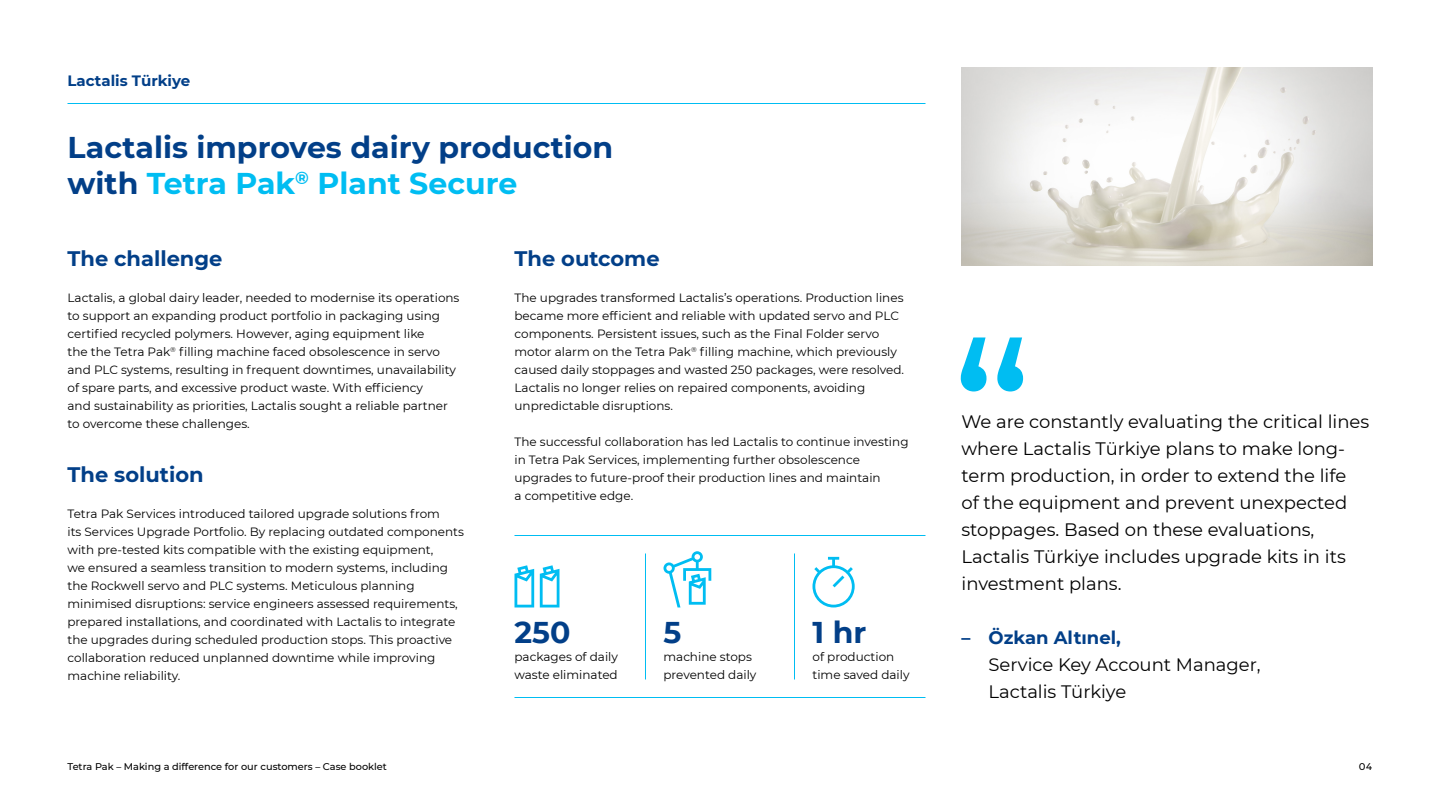
<style>
.page{position:relative;width:1440px;height:810px;background:#fff}
.page>*{position:absolute;margin:0;border:0;box-sizing:border-box;transform-origin:0 0}
.H3___40_48{font:700 30px/36px "Montserrat";color:#023f88}
.H5___28_42{font:700 21px "Montserrat";color:#023f88}
.Copy_1_-_24_36{font:18px/27px "Montserrat";color:#000}
.H6_-_20_24{font:700 15px "Montserrat";color:#023f88}
.Copy_3___16_24{font:12px/18px "Montserrat";color:#000}
.t1{font:500 9.75px "Montserrat";color:#000}
.s1{color:#00bdf2}
.s2{font-weight:700;color:#023f88}
</style>
<div class="page">
<hr style="left:68px;top:103px;width:858px;height:1px;background:#00bdf2">
<svg style="left:961px;top:337px;width:62px;height:54px"></svg>
<img style="left:962px;top:68px;width:410px;height:198px">
<hr style="left:514px;top:535px;width:411px;height:1px;background:#00bdf2">
<hr style="left:514px;top:697px;width:411px;height:1px;background:#00bdf2">
<hr style="left:794px;top:554px;width:1px;height:126px;background:#00bdf2">
<hr style="left:645px;top:554px;width:1px;height:126px;background:#00bdf2">
<svg style="left:514px;top:565px;width:20px;height:43px"></svg>
<svg style="left:540px;top:565px;width:20px;height:43px"></svg>
<svg style="left:813px;top:557px;width:42px;height:50px"></svg>
<svg style="left:663px;top:551px;width:48px;height:56px"></svg>
<p class="H6_-_20_24" style="left:68px;top:69px;width:124px">Lactalis Türkiye</p>
<p class="H3___40_48" style="left:68px;top:127px;width:547px">Lactalis improves dairy production with <span class="s1">Tetra Pak</span><sup>®</sup> <span class="s1">Plant Secure</span></p>
<p class="H5___28_42" style="left:68px;top:243px;width:157px">The challenge</p>
<p class="H5___28_42" style="left:514px;top:243px;width:147px">The outcome</p>
<p class="Copy_3___16_24" style="left:68px;top:288px;width:394px">Lactalis, a global dairy leader, needed to modernise its operations to support an expanding product portfolio in packaging using certified recycled polymers. However, aging equipment like<br>the the Tetra Pak<sup>®</sup> filling machine faced obsolescence in servo and PLC systems, resulting in frequent downtimes, unavailability of spare parts, and excessive product waste. With efficiency<br>and sustainability as priorities, Lactalis sought a reliable partner to overcome these challenges.</p>
<p class="Copy_3___16_24" style="left:514px;top:288px;width:391px">The upgrades transformed Lactalis’s operations. Production lines became more efficient and reliable with updated servo and PLC components. Persistent issues, such as the Final Folder servo motor alarm on the Tetra Pak<sup>®</sup> filling machine, which previously caused daily stoppages and wasted 250 packages, were resolved.<br>Lactalis no longer relies on repaired components, avoiding unpredictable disruptions.</p>
<p class="Copy_3___16_24" style="left:514px;top:432px;width:396px">The successful collaboration has led Lactalis to continue investing in Tetra Pak Services, implementing further obsolescence upgrades to future-proof their production lines and maintain<br>a competitive edge.</p>
<p class="H5___28_42" style="left:68px;top:459px;width:138px">The solution</p>
<p class="Copy_3___16_24" style="left:68px;top:504px;width:398px">Tetra Pak Services introduced tailored upgrade solutions from<br>its Services Upgrade Portfolio. By replacing outdated components with pre-tested kits compatible with the existing equipment,<br>we ensured a seamless transition to modern systems, including the Rockwell servo and PLC systems. Meticulous planning minimised disruptions: service engineers assessed requirements, prepared installations, and coordinated with Lactalis to integrate the upgrades during scheduled production stops. This proactive collaboration reduced unplanned downtime while improving machine reliability.</p>
<p class="H3___40_48" style="left:514px;top:613px;width:57px">250</p>
<p class="Copy_3___16_24" style="left:514px;top:648px;width:105px">packages of daily waste eliminated</p>
<p class="H3___40_48" style="left:663px;top:613px;width:19px">5</p>
<p class="Copy_3___16_24" style="left:663px;top:648px;width:94px">machine stops prevented daily</p>
<p class="H3___40_48" style="left:813px;top:613px;width:55px">1 hr</p>
<p class="Copy_3___16_24" style="left:813px;top:648px;width:99px">of production time saved daily</p>
<p class="Copy_1_-_24_36" style="left:962px;top:407px;width:409px">We are constantly evaluating the critical lines where Lactalis Türkiye plans to make long&shy;term production, in order to extend the life<br>of the equipment and prevent unexpected stoppages. Based on these evaluations, Lactalis Türkiye includes upgrade kits in its investment plans.</p>
<p class="Copy_1_-_24_36" style="left:988px;top:623px;width:274px;text-indent:-27px"><span class="s2">– Özkan Altınel,<br></span>Service Key Account Manager,<br>Lactalis Türkiye</p>
<p class="t1" style="left:68px;top:759px;width:321px">Tetra Pak – Making a difference for our customers – Case booklet</p>
<p class="t1" style="left:1359px;top:759px;width:15px">04</p>
</div>
